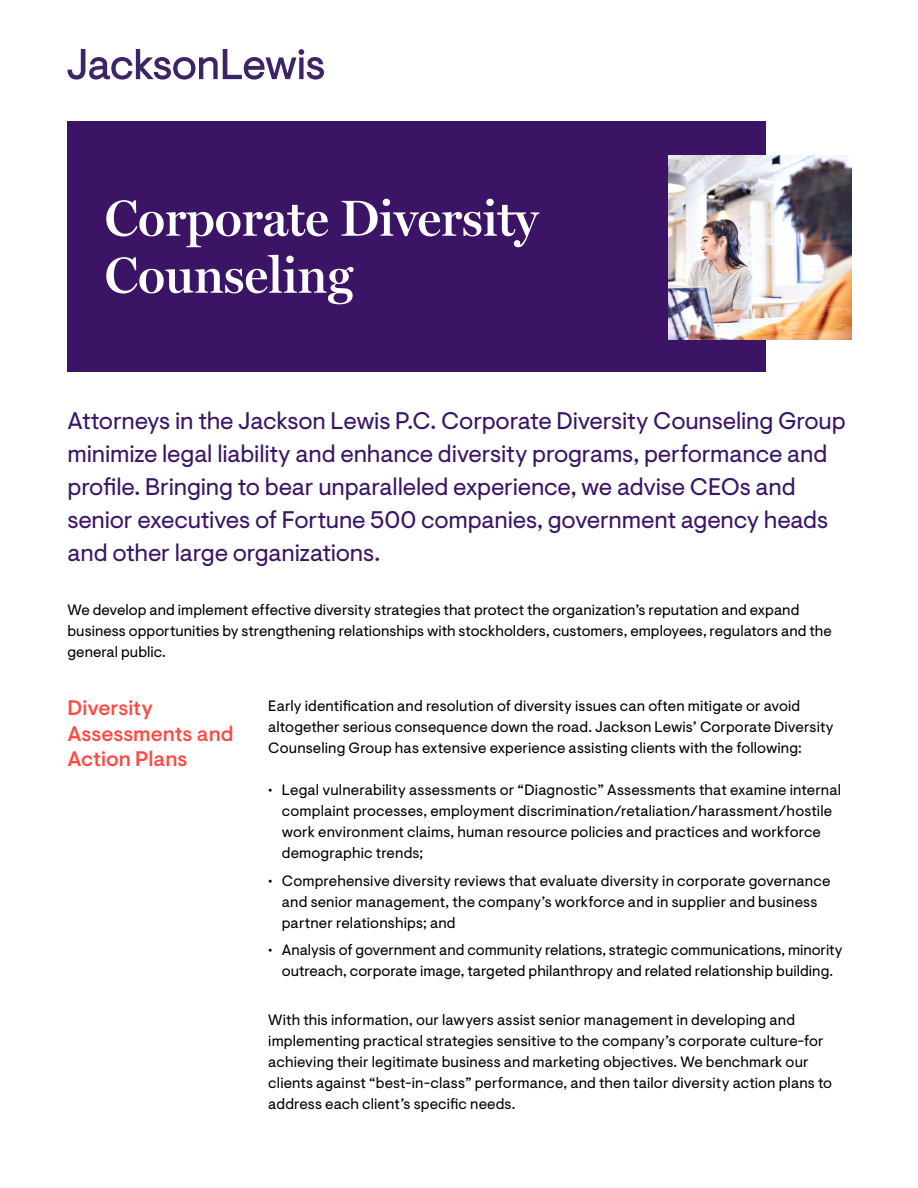
<style>
.page{position:relative;width:918px;height:1188px;background:#fff}
.page>*{position:absolute;margin:0;border:0;box-sizing:border-box;transform-origin:0 0}
.t1{font:600 51px/57px "Miller Display";color:#fff}
.t2{font:24px/33px "Visuelt";letter-spacing:-.005em;color:#3b1466}
.t3{font:500 21px/25.5px "Visuelt";color:#ff4942}
.t4{font:15px/21px "Visuelt";letter-spacing:.005em;color:#000}
</style>
<div class="page">
<div style="left:68px;top:121px;width:698px;height:251px;background:#3b1466"></div>
<svg style="left:68px;top:49px;width:256px;height:31px"></svg>
<img style="left:668px;top:156px;width:184px;height:183px">
<h1 class="t1" style="left:105px;top:189px;width:435px">Corporate Diversity<br>Counseling</h1>
<p class="t2" style="left:68px;top:405px;width:780px">Attorneys in the Jackson Lewis P.C. Corporate Diversity Counseling Group minimize legal liability and enhance diversity programs, performance and profile. Bringing to bear unparalleled experience, we advise CEOs and senior executives of Fortune 500 companies, government agency heads and other large organizations.</p>
<p class="t4" style="left:68px;top:600px;width:766px">We develop and implement effective diversity strategies that protect the organization’s reputation and expand business opportunities by strengthening relationships with stockholders, customers, employees, regulators and the general public.</p>
<p class="t4" style="left:268px;top:696px;width:567px">Early identification and resolution of diversity issues can often mitigate or avoid altogether serious consequence down the road. Jackson Lewis’ Corporate Diversity<br>Counseling Group has extensive experience assisting clients with the following:</p>
<p class="t4" style="left:282px;top:780px;width:561px;text-indent:-14px">• Legal vulnerability assessments or “Diagnostic” Assessments that examine internal complaint processes, employment discrimination/retaliation/harassment/hostile work environment claims, human resource policies and practices and workforce demographic trends;</p>
<p class="t4" style="left:282px;top:870px;width:550px;text-indent:-14px">• Comprehensive diversity reviews that evaluate diversity in corporate governance and senior management, the company’s workforce and in supplier and business partner relationships; and</p>
<p class="t4" style="left:268px;top:940px;width:576px;text-align:center">• Analysis of government and community relations, strategic communications, minority outreach, corporate image, targeted philanthropy and related relationship building.</p>
<p class="t4" style="left:268px;top:1010px;width:565px">With this information, our lawyers assist senior management in developing and implementing practical strategies sensitive to the company’s corporate culture-for achieving their legitimate business and marketing objectives. We benchmark our clients against “best-in-class” performance, and then tailor diversity action plans to address each client’s specific needs.</p>
<h3 class="t3" style="left:68px;top:696px;width:168px">Diversity<br>Assessments and<br>Action Plans</h3>
</div>
